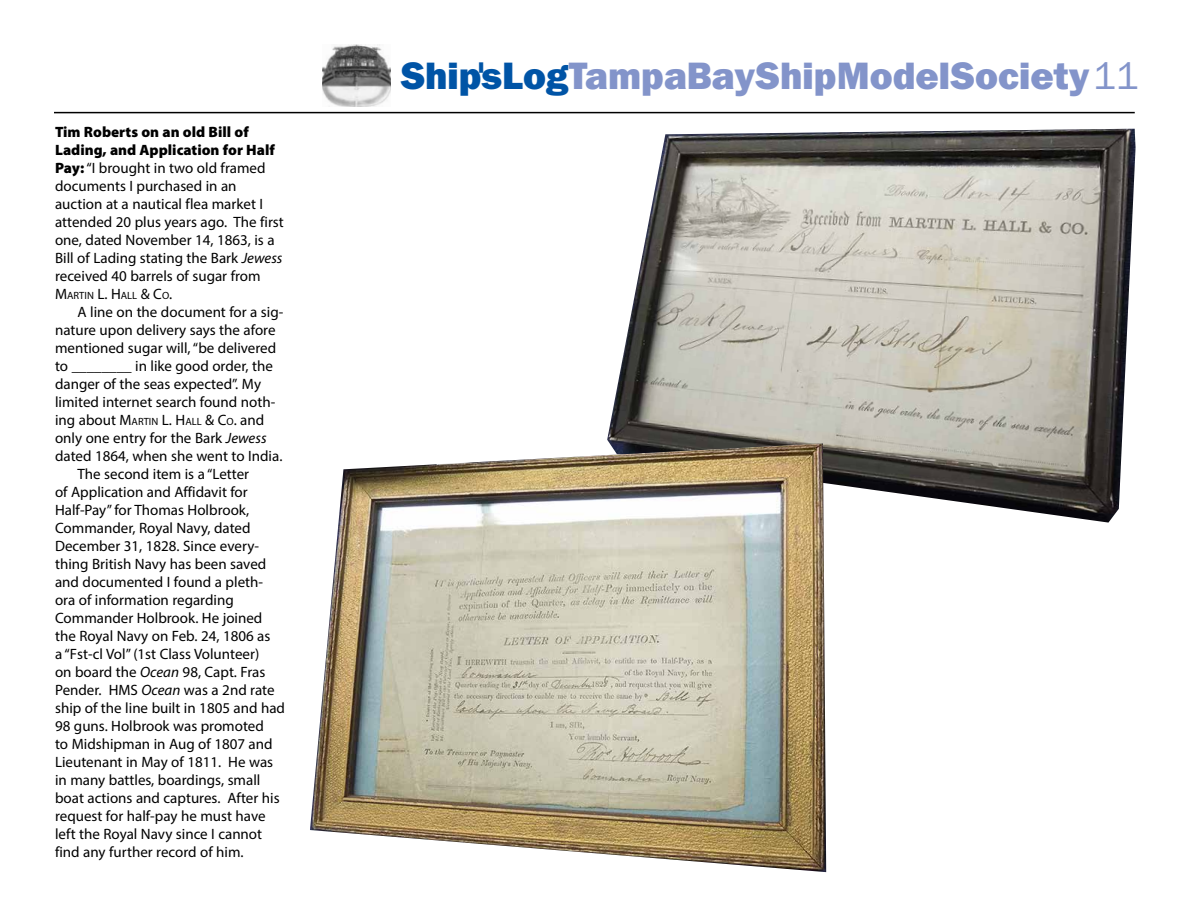
<style>
.page{position:relative;width:1188px;height:918px;background:#fff}
.page>*{position:absolute;margin:0;border:0;box-sizing:border-box;transform-origin:0 0}
.t1{font:800 37.95px "Franklin Gothic IT Cby BT";color:#8394ca}
.t2{font:15px/18px "Myriad Pro";color:#000}
.t3{font:10.5px "Myriad Pro";color:#000}
.s1{font-weight:900}
.s2{font-style:italic}
.s3{font-size:15px}
.s4{font-style:inherit}
.s5{font-size:10.5px}
.s6{color:#0054a6}
.s7{font-weight:400}
</style>
<div class="page">
<hr style="left:54px;top:112px;width:1081px;height:1px;background:#000">
<img style="left:323px;top:45px;width:68px;height:61px">
<img style="left:607px;top:129px;width:529px;height:394px">
<img style="left:310px;top:443px;width:516px;height:429px">
<p class="t2" style="left:55px;top:123px;width:230px"><span class="s1">Tim Roberts on an old Bill of<br>Lading, and Application for Half<br>Pay:</span> “I brought in two old framed documents I purchased in an auction at a nautical flea market I attended 20 plus years ago. The first one, dated November 14, 1863, is a<br>Bill of Lading stating the Bark <span class="s2">Jewess </span>received 40 barrels of sugar from</p>
<p class="t3" style="left:55px;top:289px;width:119px"><span class="s3">M</span>ARTIN <span class="s3">L. H</span> ALL <span class="s3">&amp; C</span>O<span class="s3">.</span></p>
<p class="t2" style="left:78px;top:303px;width:207px">A line on the document for a sig-</p>
<p class="t2" style="left:55px;top:321px;width:222px">nature upon delivery says the afore</p>
<p class="t2" style="left:55px;top:339px;width:223px">mentioned sugar will, “be delivered</p>
<p class="t2" style="left:55px;top:357px;width:219px">to ________ in like good order, the</p>
<p class="t2" style="left:55px;top:375px;width:207px">danger of the seas expected”. My</p>
<p class="t2" style="left:55px;top:393px;width:222px">limited internet search found noth-</p>
<p class="t2" style="left:55px;top:411px;width:211px">ing about <span class="s4">M</span><span class="s5">ARTIN</span> <span class="s4">L. H</span><span class="s5">ALL</span> <span class="s4">&amp; C</span><span class="s5">O</span>. and</p>
<p class="t2" style="left:55px;top:429px;width:213px">only one entry for the Bark <span class="s2">Jewess</span></p>
<p class="t2" style="left:55px;top:447px;width:229px">dated 1864, when she went to India.</p>
<p class="t2" style="left:78px;top:465px;width:173px">The second item is a “Letter</p>
<p class="t2" style="left:55px;top:483px;width:194px">of Application and Affidavit for</p>
<p class="t2" style="left:55px;top:501px;width:196px">Half-Pay” for Thomas Holbrook,</p>
<p class="t2" style="left:55px;top:519px;width:197px">Commander, Royal Navy, dated</p>
<p class="t2" style="left:55px;top:537px;width:205px">December 31, 1828. Since every-</p>
<p class="t2" style="left:55px;top:555px;width:213px">thing British Navy has been saved</p>
<p class="t2" style="left:55px;top:573px;width:210px">and documented I found a pleth-</p>
<p class="t2" style="left:55px;top:591px;width:180px">ora of information regarding</p>
<p class="t2" style="left:55px;top:609px;width:209px">Commander Holbrook. He joined</p>
<p class="t2" style="left:55px;top:627px;width:217px">the Royal Navy on Feb. 24, 1806 as</p>
<p class="t2" style="left:55px;top:645px;width:206px">a “Fst-cl Vol” (1st Class Volunteer)</p>
<p class="t2" style="left:55px;top:663px;width:212px">on board the <span class="s2">Ocean</span> 98, Capt. Fras</p>
<p class="t2" style="left:55px;top:681px;width:221px">Pender. HMS <span class="s2">Ocean</span> was a 2nd rate</p>
<p class="t2" style="left:55px;top:699px;width:232px">ship of the line built in 1805 and had</p>
<p class="t2" style="left:55px;top:717px;width:210px">98 guns. Holbrook was promoted</p>
<p class="t2" style="left:55px;top:735px;width:219px">to Midshipman in Aug of 1807 and</p>
<p class="t2" style="left:55px;top:753px;width:220px">Lieutenant in May of 1811. He was</p>
<p class="t2" style="left:55px;top:771px;width:207px">in many battles, boardings, small</p>
<p class="t2" style="left:55px;top:789px;width:226px">boat actions and captures. After his</p>
<p class="t2" style="left:55px;top:807px;width:212px">request for half-pay he must have</p>
<p class="t2" style="left:55px;top:825px;width:209px">left the Royal Navy since I cannot</p>
<p class="t2" style="left:55px;top:843px;width:190px">find any further record of him.</p>
<h1 class="t1" style="left:400px;top:52px;width:740px"><span class="s6">Ship'sLog</span>TampaBayShipModelSociety<span class="s7">11</span></h1>
</div>
